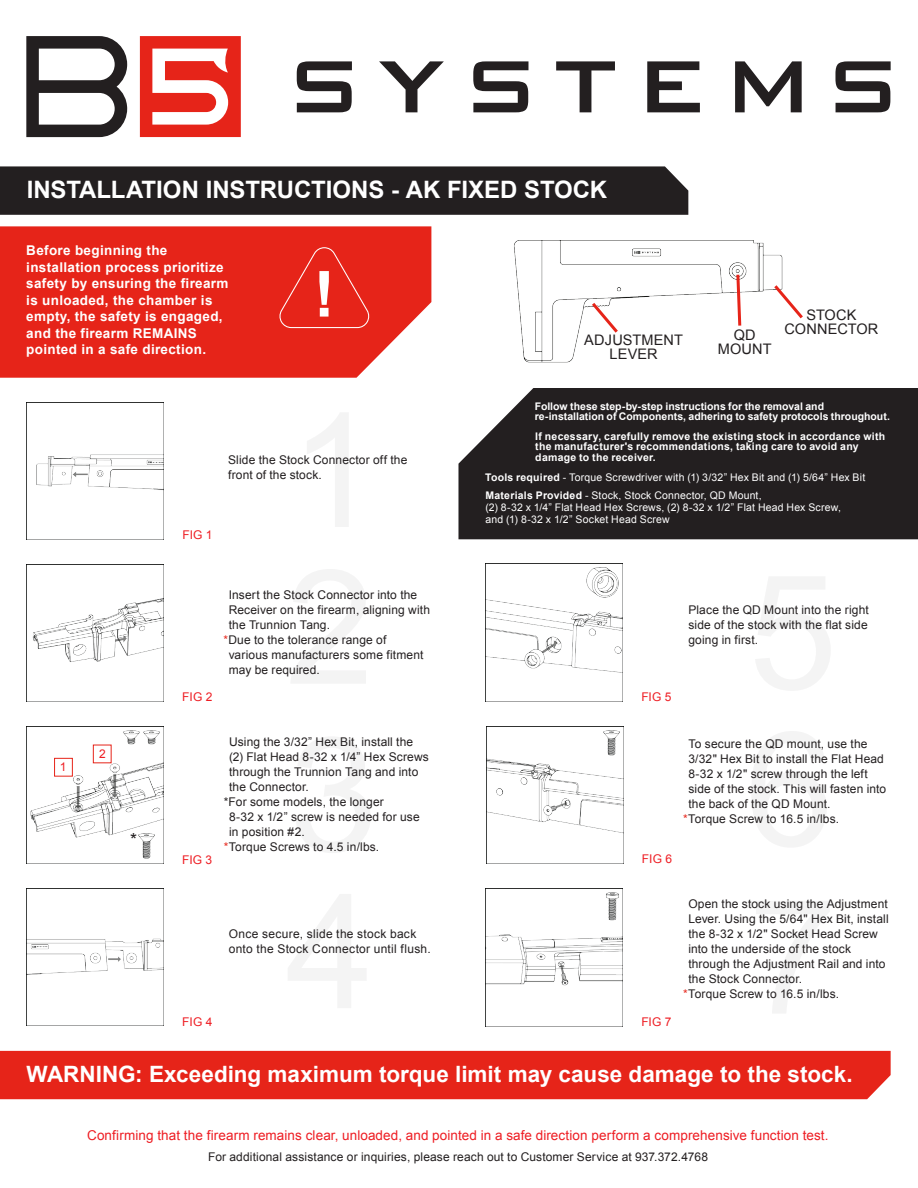
<style>
.page{position:relative;width:918px;height:1188px;background:#fff}
.page>*{position:absolute;margin:0;border:0;box-sizing:border-box;transform-origin:0 0}
.t1{font:159.75px "Arial";color:#231f20}
.t2{font:700 24px "Arial";letter-spacing:-.005em;color:#fff}
.t3{font:700 22.5px "Arial";color:#fff}
.t4{font:18px "Arial";color:#231f20}
.t5{font:14.55px/14.5px "Arial";letter-spacing:.01em;color:#231f20;text-align:center}
.t6{font:700 13.5px/16.5px "Arial";letter-spacing:.025em;color:#fff}
.t7{font:13.5px "Arial";letter-spacing:.005em;color:#ee1d23}
.t8{font:12px/15px "Arial";letter-spacing:.01em;color:#231f20}
.t9{font:12px "Arial";letter-spacing:.005em;color:#ee1d23}
.t10{font:700 10.5px/10.5px "Arial";letter-spacing:.015em;color:#fff}
.t11{font:10.5px/18.8px "Arial";letter-spacing:.015em;color:#fff}
.s1{color:#e62419}
.s2{font-weight:700}
</style>
<div class="page">
<img style="left:26px;top:726px;width:137px;height:138px">
<img style="left:514px;top:190px;width:269px;height:173px">
<div style="left:0;top:1051px;width:891px;height:48px;background:#e62419"></div>
<div style="left:0;top:226px;width:431px;height:152px;background:#e62419"></div>
<div style="left:458px;top:388px;width:460px;height:151px;background:#231f20"></div>
<svg style="left:26px;top:36px;width:865px;height:101px"></svg>
<svg style="left:140px;top:36px;width:101px;height:101px"></svg>
<div style="left:0;top:166px;width:688px;height:49px;background:#231f20"></div>
<svg style="left:279px;top:247px;width:91px;height:81px"></svg>
<img style="left:26px;top:402px;width:138px;height:138px">
<img style="left:485px;top:889px;width:138px;height:137px">
<img style="left:486px;top:726px;width:137px;height:137px">
<img style="left:485px;top:564px;width:138px;height:137px">
<img style="left:26px;top:889px;width:138px;height:137px">
<img style="left:26px;top:564px;width:138px;height:137px">
<svg style="left:771px;top:282px;width:32px;height:40px"></svg>
<svg style="left:589px;top:300px;width:32px;height:36px"></svg>
<svg style="left:735px;top:272px;width:8px;height:57px"></svg>
<div style="left:54px;top:758px;width:19px;height:19px;border:1px solid #e62419"></div>
<div style="left:93px;top:745px;width:19px;height:18px;border:1px solid #e62419"></div>
<img style="left:136px;top:831px;width:21px;height:30px">
<h2 class="t2" style="left:27px;top:174px;width:582px">INSTALLATION INSTRUCTIONS - AK FIXED STOCK</h2>
<p class="t6" style="left:26px;top:243px;width:204px">Before beginning the installation process prioritize safety by ensuring the firearm is unloaded, the chamber is empty, the safety is engaged, and the firearm REMAINS pointed in a safe direction.</p>
<p class="t5" style="left:584px;top:333px;width:100px">ADJUSTMENT<br>LEVER</p>
<p class="t5" style="left:718px;top:327px;width:55px">QD<br>MOUNT</p>
<p class="t5" style="left:784px;top:308px;width:96px">STOCK<br>CONNECTOR</p>
<p class="t9" style="left:60px;top:759px;width:8px">1</p>
<p class="t9" style="left:99px;top:746px;width:8px">2</p>
<h3 class="t4" style="left:130px;top:828px;width:9px">*</h3>
<p class="t9" style="left:182px;top:527px;width:32px">FIG 1</p>
<p class="t9" style="left:182px;top:689px;width:32px">FIG 2</p>
<h1 class="t1" style="left:289px;top:366px;width:90px">1</h1>
<p class="t8" style="left:228px;top:453px;width:181px">Slide the Stock Connector off the front of the stock.</p>
<h1 class="t1" style="left:286px;top:523px;width:90px">2</h1>
<p class="t8" style="left:229px;top:588px;width:190px">Insert the Stock Connector into the</p>
<p class="t8" style="left:229px;top:603px;width:203px">Receiver on the firearm, aligning with</p>
<p class="t8" style="left:229px;top:618px;width:103px">the Trunnion Tang.</p>
<p class="t8" style="left:223px;top:633px;width:164px"><span class="s1">*</span>Due to the tolerance range of</p>
<p class="t8" style="left:229px;top:648px;width:196px">various manufacturers some fitment</p>
<p class="t8" style="left:229px;top:663px;width:93px">may be required.</p>
<p class="t9" style="left:182px;top:851px;width:32px">FIG 3</p>
<p class="t9" style="left:182px;top:1014px;width:32px">FIG 4</p>
<h1 class="t1" style="left:289px;top:690px;width:90px">3</h1>
<p class="t8" style="left:229px;top:735px;width:186px">Using the 3/32” Hex Bit, install the</p>
<p class="t8" style="left:229px;top:750px;width:201px">(2) Flat Head 8-32 x 1/4” Hex Screws</p>
<p class="t8" style="left:229px;top:765px;width:191px">through the Trunnion Tang and into</p>
<p class="t8" style="left:229px;top:780px;width:81px">the Connector.</p>
<p class="t8" style="left:224px;top:795px;width:162px">*For some models, the longer</p>
<p class="t8" style="left:229px;top:810px;width:192px">8-32 x 1/2” screw is needed for use</p>
<p class="t8" style="left:229px;top:825px;width:77px">in position #2.</p>
<p class="t8" style="left:224px;top:840px;width:157px"><span class="s1">*</span>Torque Screws to 4.5 in/lbs.</p>
<h1 class="t1" style="left:286px;top:848px;width:90px">4</h1>
<p class="t8" style="left:229px;top:927px;width:204px">Once secure, slide the stock back onto the Stock Connector until flush.</p>
<p class="t10" style="left:535px;top:401px;width:357px">Follow these step-by-step instructions for the removal and re-installation of Components, adhering to safety protocols throughout.</p>
<p class="t10" style="left:535px;top:431px;width:352px">If necessary, carefully remove the existing stock in accordance with the manufacturer's recommendations, taking care to avoid any damage to the receiver.</p>
<p class="t11" style="left:485px;top:468px;width:382px"><span class="s2">Tools required</span> - Torque Screwdriver with (1) 3/32” Hex Bit and (1) 5/64” Hex Bit<br><span class="s2">Materials Provided</span> - Stock, Stock Connector, QD Mount,</p>
<p class="t11" style="left:485px;top:502px;width:357px;line-height:12px">(2) 8-32 x 1/4” Flat Head Hex Screws, (2) 8-32 x 1/2” Flat Head Hex Screw, and (1) 8-32 x 1/2” Socket Head Screw</p>
<p class="t9" style="left:641px;top:689px;width:32px">FIG 5</p>
<p class="t9" style="left:642px;top:851px;width:32px">FIG 6</p>
<h1 class="t1" style="left:748px;top:528px;width:90px">5</h1>
<p class="t8" style="left:688px;top:602px;width:182px;text-align:justify">Place the QD Mount into the right side of the stock with the flat side going in first.</p>
<h1 class="t1" style="left:745px;top:685px;width:90px">6</h1>
<p class="t8" style="left:688px;top:737px;width:181px">To secure the QD mount, use the</p>
<p class="t8" style="left:688px;top:752px;width:197px">3/32" Hex Bit to install the Flat Head</p>
<p class="t8" style="left:688px;top:767px;width:181px">8-32 x 1/2" screw through the left</p>
<p class="t8" style="left:688px;top:782px;width:199px">side of the stock. This will fasten into</p>
<p class="t8" style="left:688px;top:797px;width:144px">the back of the QD Mount.</p>
<p class="t8" style="left:683px;top:812px;width:157px"><span class="s1">*</span>Torque Screw to 16.5 in/lbs.</p>
<p class="t9" style="left:641px;top:1014px;width:32px">FIG 7</p>
<p class="t8" style="left:688px;top:897px;width:201px">Open the stock using the Adjustment</p>
<p class="t8" style="left:688px;top:912px;width:202px">Lever. Using the 5/64" Hex Bit, install</p>
<p class="t8" style="left:688px;top:927px;width:191px">the 8-32 x 1/2" Socket Head Screw</p>
<p class="t8" style="left:688px;top:942px;width:164px">into the underside of the stock</p>
<p class="t8" style="left:688px;top:957px;width:199px">through the Adjustment Rail and into</p>
<p class="t8" style="left:688px;top:972px;width:115px">the Stock Connector.</p>
<p class="t8" style="left:683px;top:987px;width:157px"><span class="s1">*</span>Torque Screw to 16.5 in/lbs.</p>
<h1 class="t1" style="left:748px;top:853px;width:90px">7</h1>
<h3 class="t3" style="left:27px;top:1059px;width:828px">WARNING: Exceeding maximum torque limit may cause damage to the stock.</h3>
<p class="t7" style="left:87px;top:1127px;width:743px">Confirming that the firearm remains clear, unloaded, and pointed in a safe direction perform a comprehensive function test.</p>
<p class="t8" style="left:208px;top:1149px;width:501px">For additional assistance or inquiries, please reach out to Customer Service at 937.372.4768</p>
</div>
